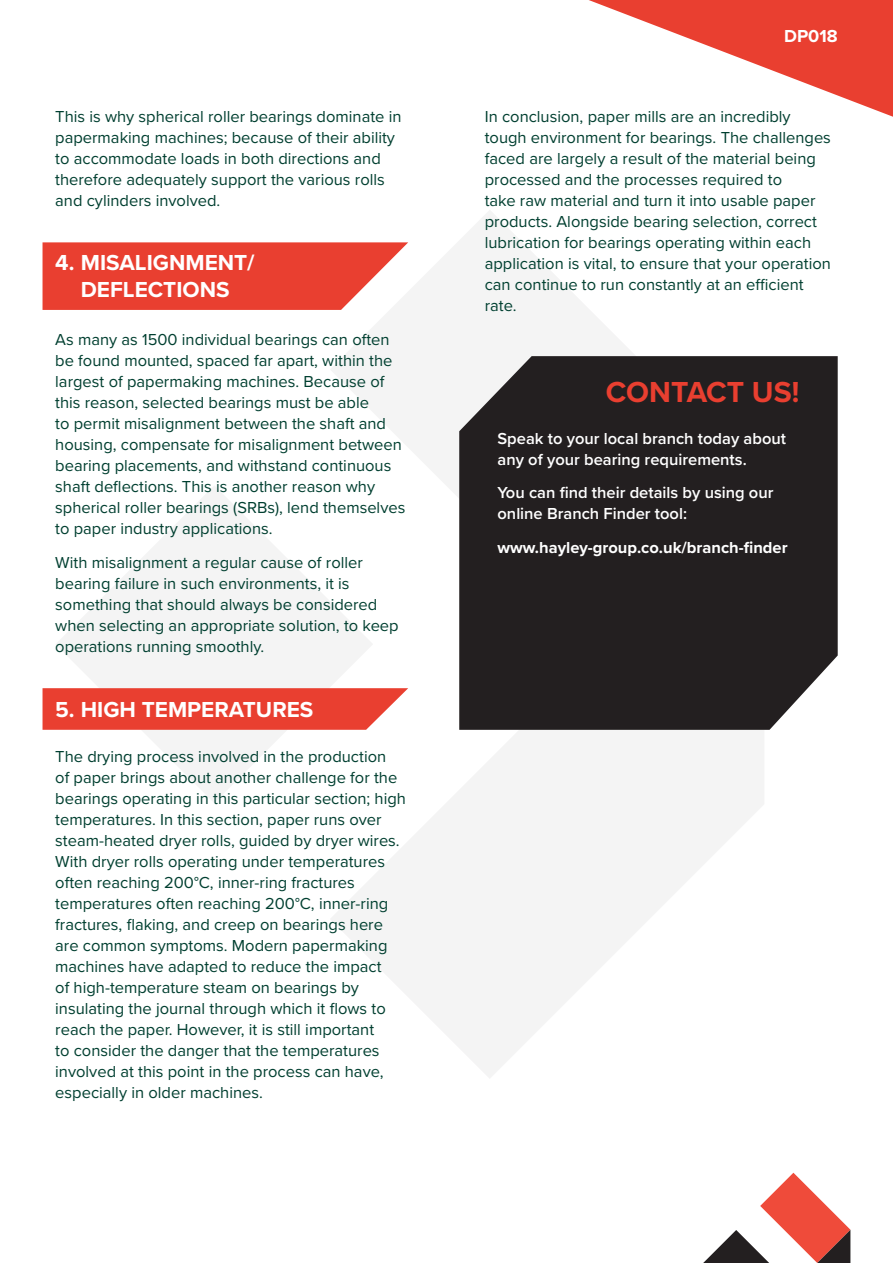
<style>
.page{position:relative;width:893px;height:1263px;background:#fff}
.page>*{position:absolute;margin:0;border:0;box-sizing:border-box;transform-origin:0 0}
.t1{font:700 30px "Proxima Nova";color:#e93f30}
.t2{font:700 22.5px/27px "Proxima Nova";color:#fff;text-align:center}
.t3{font:700 18px "Proxima Nova";color:#fff}
.t4{font:16.5px/21px "Proxima Nova";color:#003f30}
.t5{font:600 16.5px/21px "Proxima Nova";color:#fff}
.t6{font:700 16.5px "Proxima Nova";color:#fff}
</style>
<div class="page">
<svg style="left:56px;top:486px;width:274px;height:316px;fill:#f4f4f4"></svg>
<svg style="left:331px;top:211px;width:304px;height:273px;fill:#f4f4f4"></svg>
<svg style="left:330px;top:484px;width:434px;height:594px"></svg>
<svg style="left:589px;top:0;width:304px;height:117px"></svg>
<div style="left:459px;top:356px;width:379px;height:374px;background:#231f20"></div>
<svg style="left:43px;top:242px;width:365px;height:68px;background:#eb5144"></svg>
<svg style="left:43px;top:688px;width:365px;height:42px;background:#ea4b3d"></svg>
<svg style="left:703px;top:1173px;width:147px;height:90px"></svg>
<p class="t4" style="left:55px;top:105px;width:348px">This is why spherical roller bearings dominate in papermaking machines; because of their ability to accommodate loads in both directions and therefore adequately support the various rolls and cylinders involved.</p>
<p class="t2" style="left:55px;top:249px;width:201px">4. MISALIGNMENT/<br>DEFLECTIONS</p>
<p class="t4" style="left:55px;top:328px;width:352px">As many as 1500 individual bearings can often be found mounted, spaced far apart, within the largest of papermaking machines. Because of this reason, selected bearings must be able<br>to permit misalignment between the shaft and housing, compensate for misalignment between bearing placements, and withstand continuous shaft deflections. This is another reason why spherical roller bearings (SRBs), lend themselves to paper industry applications.</p>
<p class="t4" style="left:55px;top:551px;width:345px">With misalignment a regular cause of roller bearing failure in such environments, it is something that should always be considered when selecting an appropriate solution, to keep operations running smoothly.</p>
<p class="t2" style="left:55px;top:695px;width:260px">5. HIGH TEMPERATURES</p>
<p class="t4" style="left:55px;top:745px;width:352px">The drying process involved in the production<br>of paper brings about another challenge for the bearings operating in this particular section; high temperatures. In this section, paper runs over steam-heated dryer rolls, guided by dryer wires.<br>With dryer rolls operating under temperatures often reaching 200°C, inner-ring fractures temperatures often reaching 200°C, inner-ring fractures, flaking, and creep on bearings here are common symptoms. Modern papermaking machines have adapted to reduce the impact<br>of high-temperature steam on bearings by insulating the journal through which it flows to reach the paper. However, it is still important<br>to consider the danger that the temperatures involved at this point in the process can have, especially in older machines.</p>
<p class="t3" style="left:784px;top:22px;width:55px">DP018</p>
<p class="t4" style="left:485px;top:105px;width:348px">In conclusion, paper mills are an incredibly tough environment for bearings. The challenges faced are largely a result of the material being processed and the processes required to<br>take raw material and turn it into usable paper products. Alongside bearing selection, correct lubrication for bearings operating within each application is vital, to ensure that your operation can continue to run constantly at an efficient rate.</p>
<p class="t1" style="left:606px;top:369px;width:195px">CONTACT US!</p>
<p class="t5" style="left:497px;top:427px;width:290px">Speak to your local branch today about any of your bearing requirements.</p>
<p class="t5" style="left:497px;top:482px;width:277px">You can find their details by using our online Branch Finder tool:</p>
<p class="t6" style="left:497px;top:535px;width:292px">www.hayley-group.co.uk/branch-finder</p>
</div>
